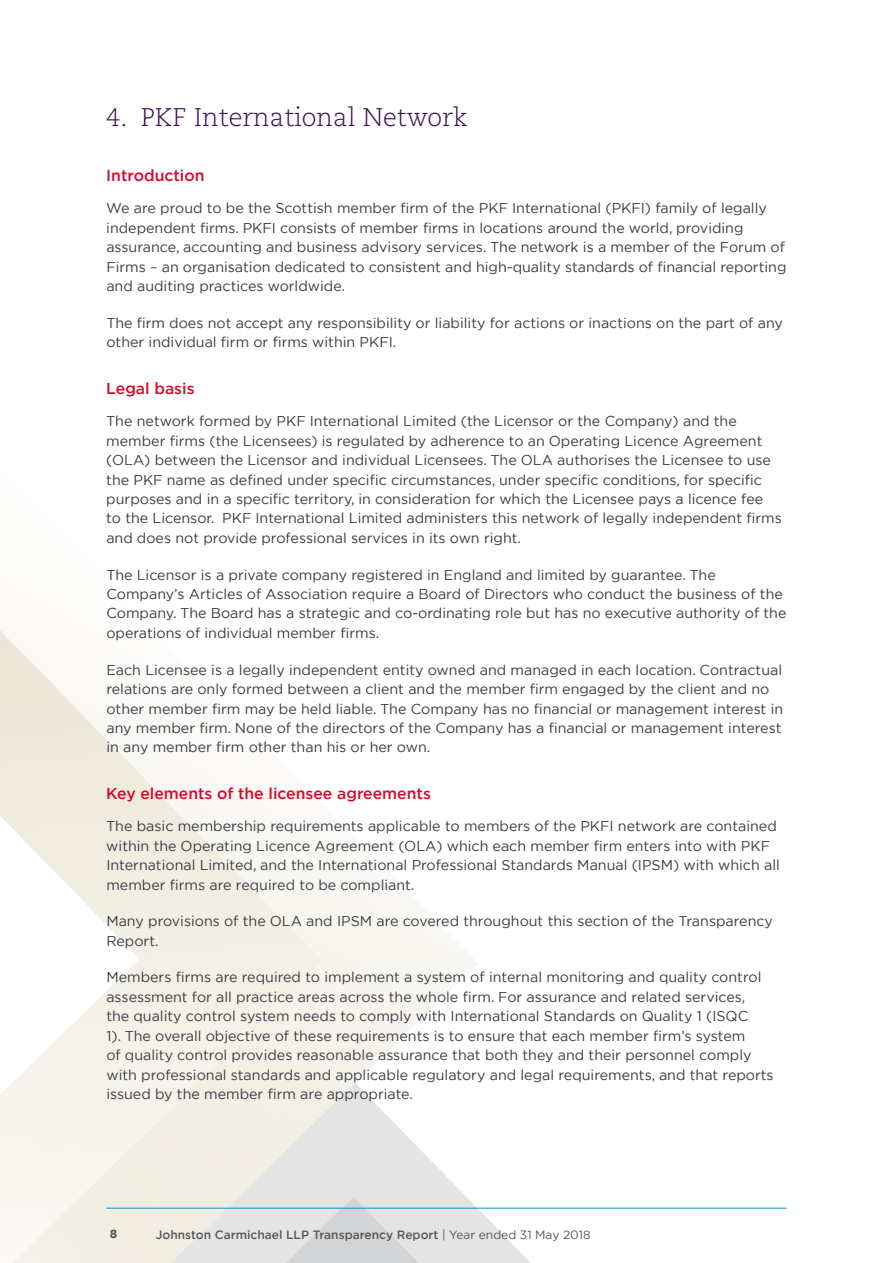
<style>
.page{position:relative;width:893px;height:1263px;background:#fff}
.page>*{position:absolute;margin:0;border:0;box-sizing:border-box;transform-origin:0 0}
.t1{font:300 25.5px "Caecilia LT Std";color:#3c1252}
.t2{font:500 15.75px "Gotham";color:#d70929}
.t3{font:14.25px/19.5px "Gotham";color:#3b3c43}
.t4{font:500 12px "Gotham";color:#575756}
.t5{font:700 12px "Gotham";color:#575756}
.s1{font-weight:400}
</style>
<div class="page">
<svg style="left:333px;top:850px;width:144px;height:222px"></svg>
<svg style="left:333px;top:1072px;width:437px;height:136px"></svg>
<svg style="left:0;top:630px;width:333px;height:633px"></svg>
<svg style="left:19px;top:1186px;width:632px;height:77px"></svg>
<hr style="left:106px;top:1208px;width:681px;height:1px;background:#0094d3">
<h1 class="t1" style="left:106px;top:103px;width:363px">4. PKF International Network</h1>
<p class="t2" style="left:106px;top:165px;width:100px">Introduction</p>
<p class="t3" style="left:106px;top:198px;width:682px">We are proud to be the Scottish member firm of the PKF International (PKFI) family of legally independent firms. PKFI consists of member firms in locations around the world, providing assurance, accounting and business advisory services. The network is a member of the Forum of Firms – an organisation dedicated to consistent and high-quality standards of financial reporting and auditing practices worldwide.</p>
<p class="t3" style="left:106px;top:313px;width:678px">The firm does not accept any responsibility or liability for actions or inactions on the part of any other individual firm or firms within PKFI.</p>
<p class="t2" style="left:106px;top:378px;width:90px">Legal basis</p>
<p class="t3" style="left:106px;top:411px;width:677px">The network formed by PKF International Limited (the Licensor or the Company) and the member firms (the Licensees) is regulated by adherence to an Operating Licence Agreement (OLA) between the Licensor and individual Licensees. The OLA authorises the Licensee to use the PKF name as defined under specific circumstances, under specific conditions, for specific purposes and in a specific territory, in consideration for which the Licensee pays a licence fee<br>to the Licensor. PKF International Limited administers this network of legally independent firms and does not provide professional services in its own right.</p>
<p class="t3" style="left:106px;top:564px;width:682px">The Licensor is a private company registered in England and limited by guarantee. The Company’s Articles of Association require a Board of Directors who conduct the business of the Company. The Board has a strategic and co-ordinating role but has no executive authority of the operations of individual member firms.</p>
<p class="t3" style="left:106px;top:659px;width:678px">Each Licensee is a legally independent entity owned and managed in each location. Contractual relations are only formed between a client and the member firm engaged by the client and no other member firm may be held liable. The Company has no financial or management interest in any member firm. None of the directors of the Company has a financial or management interest in any member firm other than his or her own.</p>
<p class="t2" style="left:106px;top:783px;width:326px">Key elements of the licensee agreements</p>
<p class="t3" style="left:106px;top:816px;width:675px">The basic membership requirements applicable to members of the PKFI network are contained within the Operating Licence Agreement (OLA) which each member firm enters into with PKF International Limited, and the International Professional Standards Manual (IPSM) with which all member firms are required to be compliant.</p>
<p class="t3" style="left:106px;top:911px;width:668px">Many provisions of the OLA and IPSM are covered throughout this section of the Transparency<br>Report.</p>
<p class="t3" style="left:106px;top:967px;width:669px">Members firms are required to implement a system of internal monitoring and quality control assessment for all practice areas across the whole firm. For assurance and related services,<br>the quality control system needs to comply with International Standards on Quality 1 (ISQC<br>1). The overall objective of these requirements is to ensure that each member firm’s system<br>of quality control provides reasonable assurance that both they and their personnel comply with professional standards and applicable regulatory and legal requirements, and that reports issued by the member firm are appropriate.</p>
<p class="t5" style="left:110px;top:1226px;width:9px">8</p>
<p class="t4" style="left:156px;top:1227px;width:436px">Johnston Carmichael LLP Transparency Report <span class="s1">| Year ended 31 May 2018</span></p>
</div>
